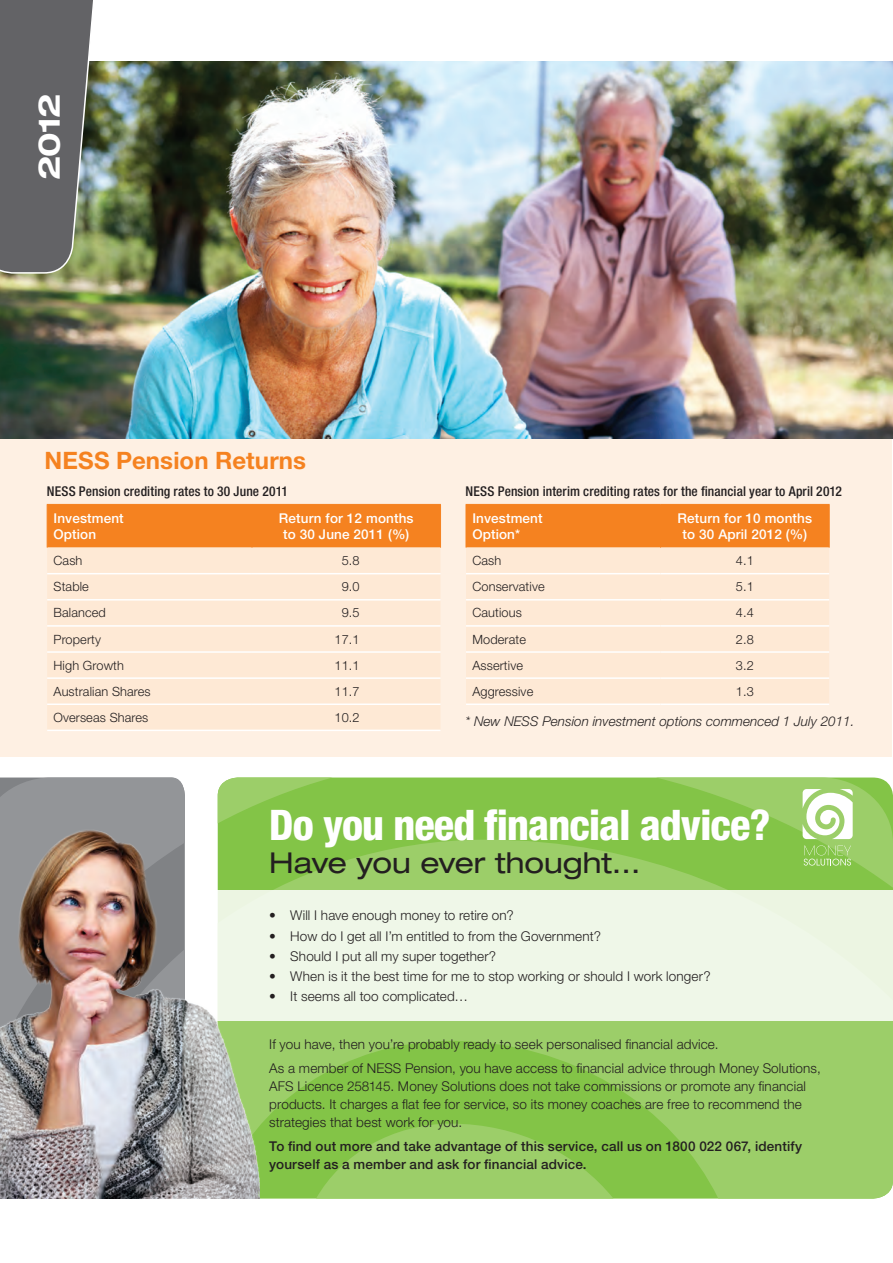
<style>
.page{position:relative;width:893px;height:1263px;background:#fff}
.page>*{position:absolute;margin:0;border:0;box-sizing:border-box;transform-origin:0 0}
.t1{font:800 condensed 42.15px "Helvetica Neue LT Std";letter-spacing:-.02em;color:#fff}
.t2{font:700 expanded 30px "Helvetica Neue LT Std";color:#fff}
.t3{font:expanded 28.8px "Helvetica Neue LT Std";color:#231f20}
.t4{font:700 24px "Helvetica Neue LT Std";letter-spacing:.005em;color:#f58220}
.t5{font:300 13.5px/18px "Helvetica Neue LT Std";letter-spacing:.01em;color:#231f20}
.t6{font:500 13.5px/18px "Helvetica Neue LT Std";letter-spacing:.01em;color:#231f20}
.t7{font:500 condensed 13.5px "Helvetica Neue LT Std";letter-spacing:.01em;color:#231f20}
.t8{font:500 13.5px/16.5px "Helvetica Neue LT Std";letter-spacing:.01em;color:#fff}
.t9{font:italic 300 13.5px "Helvetica Neue LT Std";color:#231f20}
.t10{font:300 12.75px "Helvetica Neue LT Std";letter-spacing:.01em;color:#231f20}
</style>
<div class="page">
<div style="left:0;top:423px;width:892px;height:333px;background:#fef0e3"></div>
<img style="left:0;top:62px;width:893px;height:376px">
<svg style="left:0;top:0;width:102px;height:274px;background:#6b6d6a"></svg>
<div style="left:48px;top:505px;width:392px;height:42px;background:#f58220"></div>
<div style="left:47px;top:548px;width:393px;height:181px;background:#fee9d5"></div>
<hr style="left:47px;top:505px;width:1px;height:42px;background:#f58220">
<hr style="left:47px;top:504px;width:205px;height:1px;background:#f58220">
<hr style="left:252px;top:504px;width:189px;height:1px;background:#f58220">
<hr style="left:252px;top:505px;width:1px;height:42px;background:#f58220">
<hr style="left:440px;top:505px;width:1px;height:42px;background:#f58220">
<hr style="left:47px;top:573px;width:205px;height:1px;background:#fff">
<hr style="left:252px;top:573px;width:189px;height:1px;background:#fff">
<hr style="left:47px;top:599px;width:205px;height:1px;background:#fff">
<hr style="left:252px;top:599px;width:189px;height:1px;background:#fff">
<hr style="left:47px;top:625px;width:205px;height:2px;background:#fff">
<hr style="left:252px;top:625px;width:189px;height:2px;background:#fff">
<hr style="left:47px;top:651px;width:205px;height:2px;background:#fff">
<hr style="left:252px;top:651px;width:189px;height:2px;background:#fff">
<hr style="left:47px;top:677px;width:205px;height:2px;background:#fff">
<hr style="left:252px;top:677px;width:189px;height:2px;background:#fff">
<hr style="left:47px;top:703px;width:205px;height:2px;background:#fff">
<hr style="left:252px;top:703px;width:189px;height:2px;background:#fff">
<hr style="left:47px;top:730px;width:205px;height:1px;background:#fff">
<hr style="left:252px;top:730px;width:189px;height:1px;background:#fff">
<div style="left:467px;top:505px;width:362px;height:42px;background:#f58220"></div>
<div style="left:466px;top:548px;width:363px;height:155px;background:#fee9d5"></div>
<hr style="left:466px;top:505px;width:1px;height:42px;background:#f58220">
<hr style="left:466px;top:504px;width:194px;height:1px;background:#f58220">
<hr style="left:660px;top:504px;width:170px;height:1px;background:#f58220">
<hr style="left:660px;top:505px;width:1px;height:42px;background:#f58220">
<hr style="left:829px;top:505px;width:1px;height:42px;background:#f58220">
<hr style="left:466px;top:573px;width:194px;height:1px;background:#fff">
<hr style="left:660px;top:573px;width:169px;height:1px;background:#fff">
<hr style="left:466px;top:599px;width:194px;height:1px;background:#fff">
<hr style="left:660px;top:599px;width:169px;height:1px;background:#fff">
<hr style="left:466px;top:625px;width:194px;height:2px;background:#fff">
<hr style="left:660px;top:625px;width:169px;height:2px;background:#fff">
<hr style="left:466px;top:651px;width:194px;height:2px;background:#fff">
<hr style="left:660px;top:651px;width:169px;height:2px;background:#fff">
<hr style="left:466px;top:677px;width:194px;height:2px;background:#fff">
<hr style="left:660px;top:677px;width:169px;height:2px;background:#fff">
<hr style="left:466px;top:703px;width:194px;height:2px;background:#fff">
<hr style="left:660px;top:703px;width:169px;height:2px;background:#fff">
<svg style="left:0;top:777px;width:185px;height:21px;background:#949699"></svg>
<svg style="left:218px;top:777px;width:675px;height:421px;background:#91c95a"></svg>
<div style="left:188px;top:890px;width:705px;height:131px;background:#eff7e8"></div>
<svg style="left:803px;top:789px;width:50px;height:50px"></svg>
<svg style="left:804px;top:845px;width:47px;height:20px"></svg>
<img style="left:0;top:798px;width:259px;height:400px">
<h2 class="t2" style="left:30px;top:180px;width:88px;rotate:-90deg">2012</h2>
<h3 class="t4" style="left:45px;top:446px;width:263px">NESS Pension Returns</h3>
<p class="t7" style="left:47px;top:483px;width:243px">NESS Pension crediting rates to 30 June 2011</p>
<p class="t8" style="left:54px;top:509px;width:72px">Investment<br>Option</p>
<p class="t8" style="left:279px;top:509px;width:136px;text-align:center">Return for 12 months to 30 June 2011 (%)</p>
<p class="t10" style="left:54px;top:553px;width:30px">Cash</p>
<p class="t10" style="left:342px;top:553px;width:19px">5.8</p>
<p class="t10" style="left:54px;top:579px;width:37px">Stable</p>
<p class="t10" style="left:342px;top:579px;width:19px">9.0</p>
<p class="t10" style="left:54px;top:605px;width:54px">Balanced</p>
<p class="t10" style="left:342px;top:605px;width:19px">9.5</p>
<p class="t10" style="left:54px;top:631px;width:49px">Property</p>
<p class="t10" style="left:335px;top:631px;width:27px">17.1</p>
<p class="t10" style="left:54px;top:657px;width:72px">High Growth</p>
<p class="t10" style="left:335px;top:657px;width:27px">11.1</p>
<p class="t10" style="left:54px;top:683px;width:99px">Australian Shares</p>
<p class="t10" style="left:335px;top:683px;width:27px">11.7</p>
<p class="t10" style="left:54px;top:709px;width:96px">Overseas Shares</p>
<p class="t10" style="left:335px;top:709px;width:27px">10.2</p>
<p class="t7" style="left:466px;top:483px;width:378px">NESS Pension interim crediting rates for the financial year to April 2012</p>
<p class="t8" style="left:472px;top:509px;width:72px">Investment<br>Option*</p>
<p class="t8" style="left:678px;top:509px;width:136px;text-align:center">Return for 10 months to 30 April 2012 (%)</p>
<p class="t10" style="left:472px;top:553px;width:30px">Cash</p>
<p class="t10" style="left:736px;top:553px;width:19px">4.1</p>
<p class="t10" style="left:472px;top:579px;width:74px">Conservative</p>
<p class="t10" style="left:736px;top:579px;width:19px">5.1</p>
<p class="t10" style="left:472px;top:605px;width:51px">Cautious</p>
<p class="t10" style="left:736px;top:605px;width:19px">4.4</p>
<p class="t10" style="left:472px;top:631px;width:55px">Moderate</p>
<p class="t10" style="left:736px;top:631px;width:19px">2.8</p>
<p class="t10" style="left:472px;top:657px;width:52px">Assertive</p>
<p class="t10" style="left:736px;top:657px;width:19px">3.2</p>
<p class="t10" style="left:472px;top:683px;width:62px">Aggressive</p>
<p class="t10" style="left:736px;top:683px;width:19px">1.3</p>
<p class="t9" style="left:466px;top:713px;width:390px">* New NESS Pension investment options commenced 1 July 2011.</p>
<h1 class="t1" style="left:269px;top:798px;width:503px">Do you need financial advice?</h1>
<h3 class="t3" style="left:269px;top:845px;width:373px">Have you ever thought…</h3>
<p class="t5" style="left:269px;top:906px;width:246px">• Will I have enough money to retire on?</p>
<p class="t5" style="left:269px;top:926px;width:333px">• How do I get all I’m entitled to from the Government?</p>
<p class="t5" style="left:269px;top:946px;width:228px">• Should I put all my super together?</p>
<p class="t5" style="left:269px;top:967px;width:443px">• When is it the best time for me to stop working or should I work longer?</p>
<p class="t5" style="left:269px;top:987px;width:200px">• It seems all too complicated…</p>
<p class="t5" style="left:269px;top:1031px;width:553px;line-height:24.5px">If you have, then you’re probably ready to seek personalised financial advice.<br>As a member of NESS Pension, you have access to financial advice through Money Solutions,</p>
<p class="t5" style="left:269px;top:1077px;width:538px">AFS Licence 258145. Money Solutions does not take commissions or promote any financial products. It charges a flat fee for service, so its money coaches are free to recommend the strategies that best work for you.</p>
<p class="t6" style="left:269px;top:1137px;width:534px">To find out more and take advantage of this service, call us on 1800 022 067, identify yourself as a member and ask for financial advice.</p>
</div>
